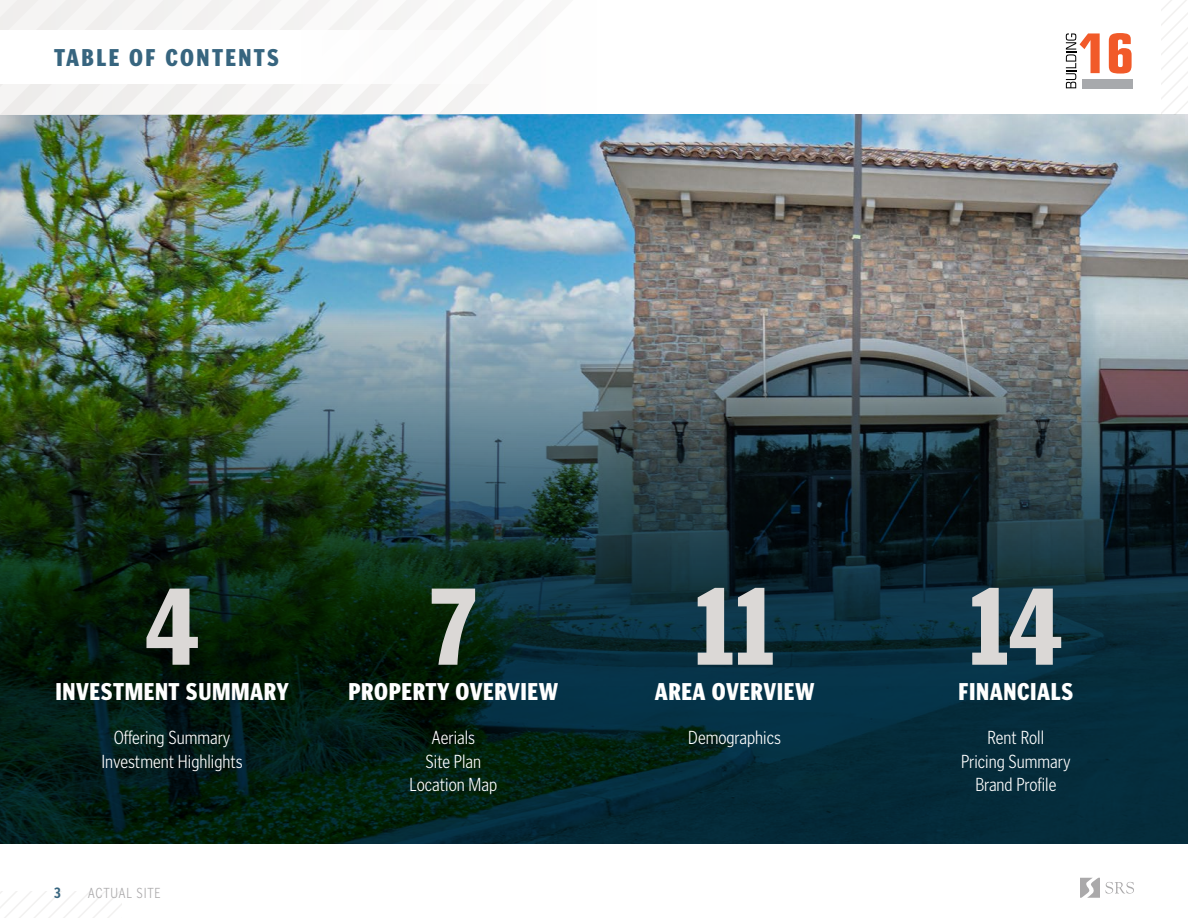
<style>
.page{position:relative;width:1188px;height:918px;background:#fff}
.page>*{position:absolute;margin:0;border:0;box-sizing:border-box;transform-origin:0 0}
.t1{font:900 108px "Poynter Gothic Text Cond";color:#dbd8d6}
.t2{font:900 24px "Poynter Gothic Text Cond";letter-spacing:.025em;color:#fff}
.t3{font:900 24px "Poynter Gothic Text Cond";letter-spacing:.1em;color:#37657f}
.t4{font:300 19.5px/23.4px "Poynter Gothic Text Cond";color:#fff;text-align:center}
.t5{font:300 15px "Poynter Gothic Text Cond";letter-spacing:.05em;color:#aaa9aa}
.t6{font:700 15px "Poynter Gothic Text Cond";color:#37657f}
</style>
<div class="page">
<img style="left:0;top:115px;width:1188px;height:199px">
<img style="left:0;top:314px;width:1188px;height:530px">
<svg style="left:0;top:891px;width:122px;height:27px"></svg>
<svg style="left:1080px;top:878px;width:54px;height:20px"></svg>
<svg style="left:0;top:0;width:574px;height:115px"></svg>
<svg style="left:1161px;top:0;width:27px;height:115px"></svg>
<div style="left:0;top:30px;width:594px;height:54px;background:#fff"></div>
<svg style="left:1066px;top:33px;width:34px;height:55px"></svg>
<svg style="left:1109px;top:33px;width:23px;height:41px"></svg>
<div style="left:1082px;top:79px;width:50px;height:9px;background:#a7a9ac"></div>
<p class="t3" style="left:54px;top:44px;width:227px">TABLE OF CONTENTS</p>
<h1 class="t1" style="left:145px;top:566px;width:56px">4</h1>
<p class="t2" style="left:55px;top:678px;width:235px">INVESTMENT SUMMARY</p>
<p class="t4" style="left:101px;top:726px;width:143px">Offering Summary<br>Investment Highlights</p>
<p class="t4" style="left:410px;top:726px;width:89px">Aerials<br>Site Plan<br>Location Map</p>
<h1 class="t1" style="left:430px;top:566px;width:48px">7</h1>
<p class="t2" style="left:349px;top:678px;width:211px">PROPERTY OVERVIEW</p>
<p class="t6" style="left:54px;top:884px;width:8px">3</p>
<p class="t5" style="left:88px;top:885px;width:74px">ACTUAL SITE</p>
<h1 class="t1" style="left:694px;top:566px;width:82px">11</h1>
<p class="t2" style="left:655px;top:678px;width:161px">AREA OVERVIEW</p>
<p class="t4" style="left:688px;top:726px;width:94px">Demographics</p>
<h1 class="t1" style="left:969px;top:566px;width:95px">14</h1>
<p class="t2" style="left:958px;top:678px;width:116px">FINANCIALS</p>
<p class="t4" style="left:961px;top:726px;width:111px">Rent Roll<br>Pricing Summary<br>Brand Profile</p>
</div>
